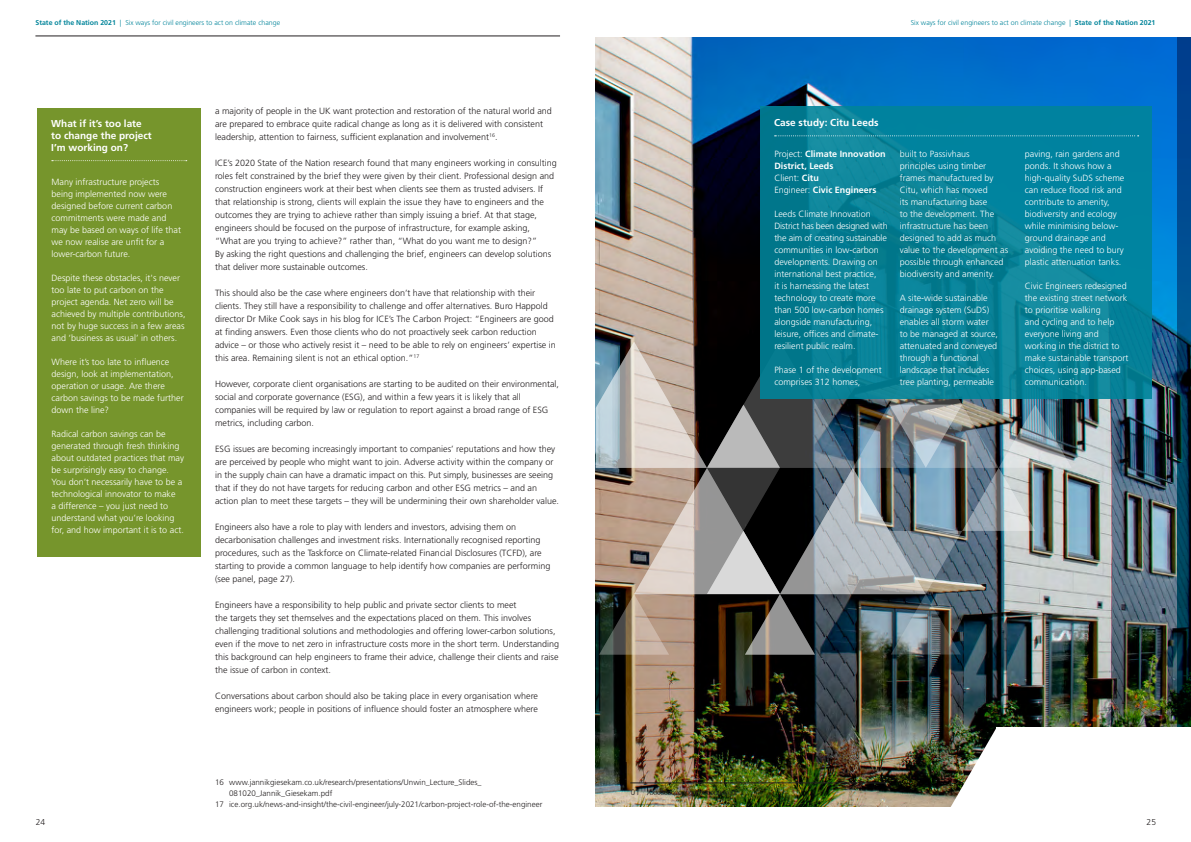
<style>
.page{position:relative;width:1191px;height:842px;background:#fff}
.page>*{position:absolute;margin:0;border:0;box-sizing:border-box;transform-origin:0 0}
.t1{font:700 10px/12px "Frutiger";color:#fff}
.t2{font:300 9px/13px "Frutiger";color:#231f20}
.t3{font:300 9px/12px "Frutiger";color:#fff}
.t4{font:700 9px/12px "Frutiger";color:#fff}
.t5{font:300 8.5px "Frutiger";color:#231f20}
.t6{font:300 8px/11px "Frutiger";color:#231f20}
.t7{font:300 7px "Frutiger";color:#00849a}
.s1{font-weight:700}
.s2{font-weight:300}
</style>
<div class="page">
<img style="left:596px;top:37px;width:581px;height:769px">
<img style="left:596px;top:342px;width:475px;height:313px">
<div style="left:37px;top:108px;width:163px;height:448px;background:#76952c"></div>
<svg style="left:760px;top:106px;width:392px;height:293px;background:#068198"></svg>
<hr style="left:630px;top:783px;width:256px;height:1px;background:#231f20">
<svg style="left:52px;top:160px;width:135px;height:1px"></svg>
<svg style="left:774px;top:135px;width:364px;height:1px"></svg>
<hr style="left:35px;top:35px;width:525px;height:1px;background:#231f20">
<svg style="left:1177px;top:37px;width:14px;height:690px;background:#00375f"></svg>
<img style="left:930px;top:728px;width:66px;height:79px">
<div style="left:996px;top:728px;width:195px;height:114px;background:#fff"></div>
<p class="t7" style="left:35px;top:19px;width:246px"><span class="s1">State of the Nation 2021</span> | Six ways for civil engineers to act on climate change</p>
<p class="t7" style="left:910px;top:19px;width:246px">Six ways for civil engineers to act on climate change | <span class="s1">State of the Nation 2021</span></p>
<p class="t2" style="left:215px;top:105px;width:338px">a majority of people in the UK want protection and restoration of the natural world and are prepared to embrace quite radical change as long as it is delivered with consistent leadership, attention to fairness, sufficient explanation and involvement<sup>16</sup>.</p>
<p class="t2" style="left:215px;top:157px;width:343px">ICE’s 2020 State of the Nation research found that many engineers working in consulting roles felt constrained by the brief they were given by their client. Professional design and construction engineers work at their best when clients see them as trusted advisers. If that relationship is strong, clients will explain the issue they have to engineers and the outcomes they are trying to achieve rather than simply issuing a brief. At that stage, engineers should be focused on the purpose of infrastructure, for example asking, “What are you trying to achieve?” rather than, “What do you want me to design?”<br>By asking the right questions and challenging the brief, engineers can develop solutions that deliver more sustainable outcomes.</p>
<p class="t2" style="left:215px;top:287px;width:342px">This should also be the case where engineers don’t have that relationship with their clients. They still have a responsibility to challenge and offer alternatives. Buro Happold director Dr Mike Cook says in his blog for ICE’s The Carbon Project: “Engineers are good at finding answers. Even those clients who do not proactively seek carbon reduction advice – or those who actively resist it – need to be able to rely on engineers’ expertise in this area. Remaining silent is not an ethical option.”<sup>17</sup></p>
<p class="t2" style="left:215px;top:378px;width:345px">However, corporate client organisations are starting to be audited on their environmental, social and corporate governance (ESG), and within a few years it is likely that all companies will be required by law or regulation to report against a broad range of ESG metrics, including carbon.</p>
<p class="t2" style="left:215px;top:443px;width:345px">ESG issues are becoming increasingly important to companies’ reputations and how they are perceived by people who might want to join. Adverse activity within the company or in the supply chain can have a dramatic impact on this. Put simply, businesses are seeing that if they do not have targets for reducing carbon and other ESG metrics – and an action plan to meet these targets – they will be undermining their own shareholder value.</p>
<p class="t2" style="left:215px;top:521px;width:337px">Engineers also have a role to play with lenders and investors, advising them on decarbonisation challenges and investment risks. Internationally recognised reporting procedures, such as the Taskforce on Climate-related Financial Disclosures (TCFD), are starting to provide a common language to help identify how companies are performing (see panel, page 27).</p>
<p class="t2" style="left:215px;top:598px;width:346px">Engineers have a responsibility to help public and private sector clients to meet<br>the targets they set themselves and the expectations placed on them. This involves challenging traditional solutions and methodologies and offering lower-carbon solutions, even if the move to net zero in infrastructure costs more in the short term. Understanding this background can help engineers to frame their advice, challenge their clients and raise the issue of carbon in context.</p>
<p class="t2" style="left:215px;top:689px;width:324px">Conversations about carbon should also be taking place in every organisation where engineers work; people in positions of influence should foster an atmosphere where</p>
<p class="t1" style="left:51px;top:118px;width:102px">What if it’s too late to change the project<br>I’m working on?</p>
<p class="t1" style="left:774px;top:117px;width:106px">Case study: Citu Leeds</p>
<p class="t4" style="left:774px;top:147px;width:113px"><span class="s2">Project:</span> Climate Innovation<br>District, Leeds</p>
<p class="t3" style="left:774px;top:172px;width:46px">Client: <span class="s1">Citu</span></p>
<p class="t4" style="left:774px;top:183px;width:104px"><span class="s2">Engineer:</span> Civic Engineers</p>
<p class="t3" style="left:774px;top:208px;width:115px">Leeds Climate Innovation<br>District has been designed with the aim of creating sustainable communities in low-carbon developments. Drawing on international best practice,<br>it is harnessing the latest technology to create more than 500 low-carbon homes alongside manufacturing, leisure, offices and climate&shy;resilient public realm.</p>
<p class="t3" style="left:774px;top:364px;width:109px">Phase 1 of the development comprises 312 homes,</p>
<p class="t3" style="left:52px;top:176px;width:131px">Many infrastructure projects being implemented now were designed before current carbon commitments were made and may be based on ways of life that we now realise are unfit for a lower-carbon future.</p>
<p class="t3" style="left:52px;top:272px;width:136px">Despite these obstacles, it's never too late to put carbon on the project agenda. Net zero will be achieved by multiple contributions, not by huge success in a few areas and ‘business as usual’ in others.</p>
<p class="t3" style="left:52px;top:356px;width:134px">Where it’s too late to influence design, look at implementation, operation or usage. Are there carbon savings to be made further down the line?</p>
<p class="t3" style="left:52px;top:428px;width:134px">Radical carbon savings can be generated through fresh thinking about outdated practices that may be surprisingly easy to change.<br>You don’t necessarily have to be a technological innovator to make<br>a difference – you just need to understand what you’re looking for, and how important it is to act.</p>
<p class="t3" style="left:899px;top:148px;width:110px">built to Passivhaus<br>principles using timber frames manufactured by<br>Citu, which has moved<br>its manufacturing base<br>to the development. The infrastructure has been designed to add as much value to the development as possible through enhanced biodiversity and amenity.</p>
<p class="t3" style="left:899px;top:292px;width:100px">A site-wide sustainable drainage system (SuDS) enables all storm water to be managed at source, attenuated and conveyed through a functional landscape that includes tree planting, permeable</p>
<p class="t3" style="left:1025px;top:148px;width:101px">paving, rain gardens and ponds. It shows how a high-quality SuDS scheme can reduce flood risk and contribute to amenity, biodiversity and ecology while minimising below&shy;ground drainage and avoiding the need to bury plastic attenuation tanks.</p>
<p class="t3" style="left:1025px;top:280px;width:105px">Civic Engineers redesigned the existing street network to prioritise walking<br>and cycling and to help everyone living and working in the district to make sustainable transport choices, using app-based communication.</p>
<p class="t5" style="left:36px;top:817px;width:11px">24</p>
<p class="t6" style="left:229px;top:776px;width:254px;text-indent:-14px">16 www.jannikgiesekam.co.uk/research/presentations/Unwin_Lecture_Slides_<br>081020_Jannik_Giesekam.pdf</p>
<p class="t6" style="left:215px;top:798px;width:329px">17 ice.org.uk/news-and-insight/the-civil-engineer/july-2021/carbon-project-role-of-the-engineer</p>
<p class="t6" style="left:631px;top:787px;width:108px">01 Xxxxxxxxxxxxxxxxxxxxxxxxx</p>
<p class="t5" style="left:1146px;top:817px;width:11px">25</p>
</div>
